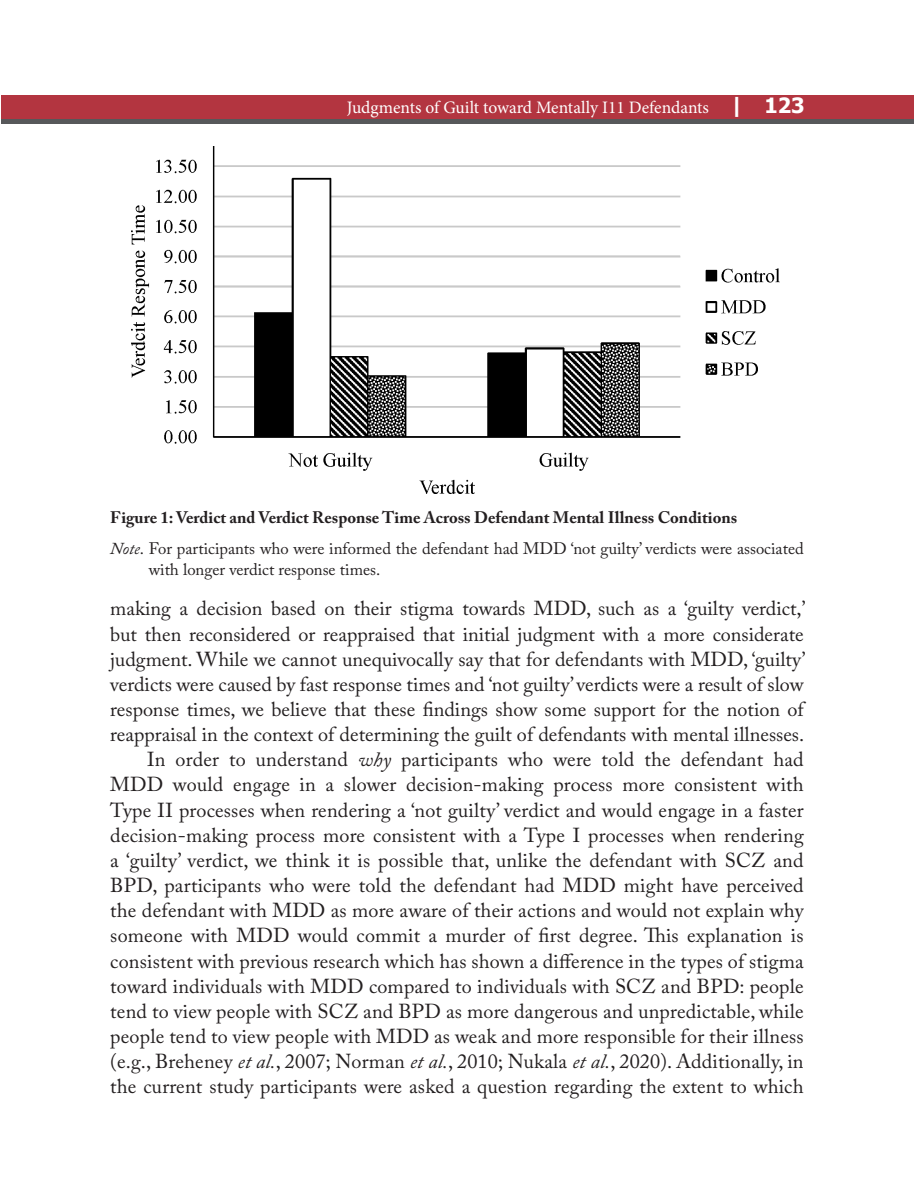
<style>
.page{position:relative;width:914px;height:1197px;background:#fff}
.page>*{position:absolute;margin:0;border:0;box-sizing:border-box;transform-origin:0 0}
.Body_text{font:20.12px/25.2px "Adobe Caslon Pro";color:#231f20;text-align:justify}
.t1{font:17.5px "Minion Pro";color:#fff}
.source{font:16.62px/20.8px "Adobe Caslon Pro";color:#231f20}
.t2{font:700 16.62px "Adobe Caslon Pro";color:#231f20}
.s1{font-family:"Tahoma";font-weight:700;font-size:21px}
.s2{font-style:italic}
</style>
<div class="page">
<div style="left:2px;top:95px;width:912px;height:29px;background:#b33540"></div>
<div style="left:2px;top:119px;width:912px;height:5px;background:#57585a"></div>
<img style="left:131px;top:147px;width:648px;height:346px">
<p class="t1" style="left:347px;top:96px;width:459px">Judgments of Guilt toward Mentally I11 Defendants <span class="s1">| 123</span></p>
<p class="t2" style="left:110px;top:507px;width:628px">Figure 1: Verdict and Verdict Response Time Across Defendant Mental Illness Conditions</p>
<p class="source" style="left:149px;top:538px;width:656px;text-indent:-38px"><span class="s2">Note</span>. For participants who were informed the defendant had MDD ‘not guilty’ verdicts were associated with longer verdict response times.</p>
<p class="Body_text" style="left:110px;top:596px;width:697px">making a decision based on their stigma towards MDD, such as a ‘guilty verdict,’ but then reconsidered or reappraised that initial judgment with a more considerate judgment. While we cannot unequivocally say that for defendants with MDD, ‘guilty’ verdicts were caused by fast response times and ‘not guilty’ verdicts were a result of slow response times, we believe that these findings show some support for the notion of reappraisal in the context of determining the guilt of defendants with mental illnesses.</p>
<p class="Body_text" style="left:110px;top:747px;width:695px;text-indent:37px">In order to understand <span class="s2">why</span> participants who were told the defendant had MDD would engage in a slower decision-making process more consistent with Type II processes when rendering a ‘not guilty’ verdict and would engage in a faster decision-making process more consistent with a Type I processes when rendering a ‘guilty’ verdict, we think it is possible that, unlike the defendant with SCZ and BPD, participants who were told the defendant had MDD might have perceived the defendant with MDD as more aware of their actions and would not explain why someone with MDD would commit a murder of first degree. This explanation is consistent with previous research which has shown a difference in the types of stigma toward individuals with MDD compared to individuals with SCZ and BPD: people tend to view people with SCZ and BPD as more dangerous and unpredictable, while people tend to view people with MDD as weak and more responsible for their illness (e.g., Breheney <span class="s2">et al.</span>, 2007; Norman <span class="s2">et al.</span>, 2010; Nukala <span class="s2">et al.</span>, 2020). Additionally, in the current study participants were asked a question regarding the extent to which</p>
</div>
